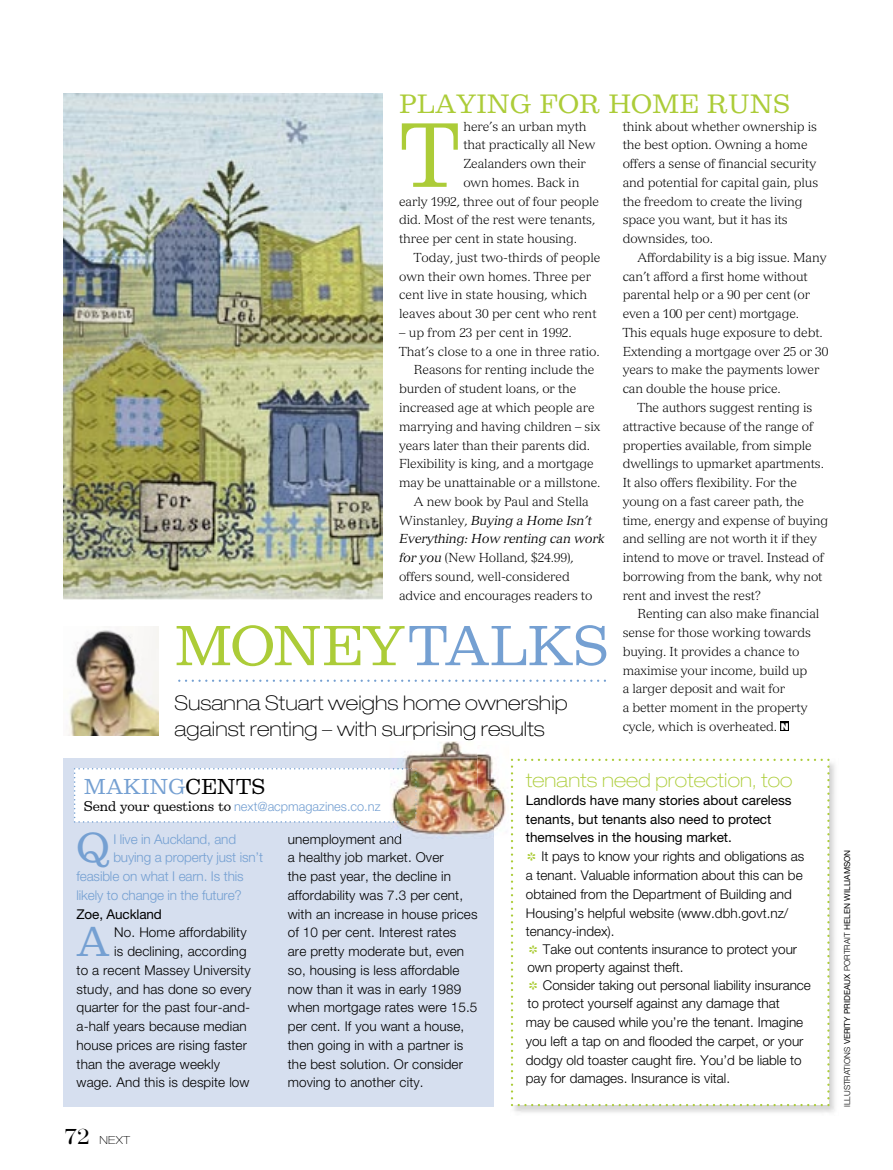
<style>
.page{position:relative;width:893px;height:1170px;background:#fff}
.page>*{position:absolute;margin:0;border:0;box-sizing:border-box;transform-origin:0 0}
.t1{font:82.35px "Belizio";color:#accc38;scale:.94 1}
.t2{font:50.85px "Belizio";letter-spacing:-.015em;color:#accc38}
.t3{font:37.8px "Belizio";color:#75a0d2}
.t4{font:24px "Belizio";color:#accc38}
.t5{font:100 expanded 20.25px/25.5px "Helvetica Neue";letter-spacing:.005em;color:#000}
.t6{font:100 expanded 19.5px "Helvetica Neue";letter-spacing:.01em;color:#accc38}
.t7{font:19.5px "Belizio";color:#75a0d2}
.t8{font:300 13.5px/18.8px "Helvetica Neue";letter-spacing:.01em;color:#000}
.t9{font:300 13.5px "Helvetica Neue";letter-spacing:-.01em;color:#75a0d2}
.t10{font:13.5px "Helvetica Neue";letter-spacing:-.01em;color:#000}
.t11{font:300 12.75px/18.8px "Versailles";letter-spacing:-.01em;color:#000}
.t12{font:italic 12.75px "Versailles";letter-spacing:-.01em;color:#000}
.t13{font:300 12.75px "Helvetica Neue";color:#75a0d2}
.t14{font:100 expanded 11.1px "Helvetica Neue";color:#000}
.t15{font:8.25px "Helvetica Neue";color:#000}
.s1{font-weight:300;font-style:normal}
.s2{font-weight:400;font-style:italic}
.s3{color:#75a0d2}
.s4{font-family:"Futura";font-weight:800;font-size:9px;color:#fff}
.s5{color:#000}
.s6{font-family:"Belizio";font-weight:400;color:#000}
.s7{font-family:"Modern No 216 EF";font-weight:300;font-stretch:normal;font-size:22.5px}
.s8{font-weight:400}
.s9{font-family:"Modern No 216 EF";font-size:29.1px;color:#accc38}
.s10{font-weight:300}
</style>
<div class="page">
<img style="left:64px;top:93px;width:318px;height:506px">
<img style="left:68px;top:626px;width:91px;height:109px">
<svg style="left:178px;top:679px;width:428px;height:2px"></svg>
<div style="left:780px;top:721px;width:9px;height:9px;background:#000"></div>
<img style="left:510px;top:759px;width:325px;height:354px">
<svg style="left:511px;top:758px;width:319px;height:348px"></svg>
<div style="left:64px;top:757px;width:430px;height:349px;background:#d6dfef"></div>
<img style="left:407px;top:740px;width:99px;height:90px">
<img style="left:413px;top:736px;width:62px;height:4px">
<img style="left:390px;top:757px;width:104px;height:79px">
<svg style="left:390px;top:833px;width:12px;height:5px"></svg>
<svg style="left:74px;top:768px;width:343px;height:54px;background:#f8f8f6"></svg>
<img style="left:477px;top:745px;width:22px;height:44px">
<h3 class="t4" style="left:399px;top:89px;width:392px">PLAYING FOR HOME RUNS</h3>
<h1 class="t1" style="left:398px;top:105px;width:68px">T</h1>
<p class="t11" style="left:463px;top:117px;width:125px">here’s an urban myth</p>
<p class="t11" style="left:463px;top:135px;width:133px">that practically all New</p>
<p class="t11" style="left:463px;top:154px;width:124px">Zealanders own their</p>
<p class="t11" style="left:463px;top:173px;width:118px">own homes. Back in</p>
<p class="t11" style="left:399px;top:192px;width:201px">early 1992, three out of four people</p>
<p class="t11" style="left:399px;top:210px;width:198px">did. Most of the rest were tenants,</p>
<p class="t11" style="left:399px;top:229px;width:180px">three per cent in state housing.</p>
<p class="t11" style="left:414px;top:248px;width:188px">Today, just two-thirds of people</p>
<p class="t11" style="left:399px;top:267px;width:194px">own their own homes. Three per</p>
<p class="t11" style="left:399px;top:285px;width:190px">cent live in state housing, which</p>
<p class="t11" style="left:399px;top:304px;width:199px">leaves about 30 per cent who rent</p>
<p class="t11" style="left:399px;top:323px;width:174px">– up from 23 per cent in 1992.</p>
<p class="t11" style="left:399px;top:342px;width:202px">That’s close to a one in three ratio.</p>
<p class="t11" style="left:414px;top:360px;width:182px">Reasons for renting include the</p>
<p class="t11" style="left:399px;top:379px;width:179px">burden of student loans, or the</p>
<p class="t11" style="left:399px;top:398px;width:197px">increased age at which people are</p>
<p class="t11" style="left:399px;top:417px;width:203px">marrying and having children – six</p>
<p class="t11" style="left:399px;top:435px;width:193px">years later than their parents did.</p>
<p class="t11" style="left:399px;top:454px;width:196px">Flexibility is king, and a mortgage</p>
<p class="t11" style="left:399px;top:473px;width:203px">may be unattainable or a millstone.</p>
<p class="t11" style="left:414px;top:492px;width:176px">A new book by Paul and Stella</p>
<p class="t12" style="left:399px;top:512px;width:194px"><span class="s1">Winstanley,</span> Buying a Home Isn’t</p>
<p class="t12" style="left:399px;top:531px;width:207px">Everything: How renting can work</p>
<p class="t11" style="left:399px;top:548px;width:176px"><span class="s2">for you</span> (New Holland, $24.99),</p>
<p class="t11" style="left:399px;top:567px;width:172px">offers sound, well-considered</p>
<p class="t11" style="left:399px;top:585px;width:195px">advice and encourages readers to</p>
<h2 class="t2" style="left:174px;top:614px;width:436px">MONEY<span class="s3">TALKS</span></h2>
<h3 class="t5" style="left:174px;top:690px;width:395px">Susanna Stuart weighs home ownership against renting – with surprising results</h3>
<p class="t11" style="left:623px;top:117px;width:197px">think about whether ownership is the best option. Owning a home offers a sense of financial security and potential for capital gain, plus the freedom to create the living space you want, but it has its downsides, too.</p>
<p class="t11" style="left:623px;top:248px;width:207px;text-indent:15px">Affordability is a big issue. Many can’t afford a first home without parental help or a 90 per cent (or even a 100 per cent) mortgage.<br>This equals huge exposure to debt.<br>Extending a mortgage over 25 or 30 years to make the payments lower can double the house price.</p>
<p class="t11" style="left:623px;top:398px;width:207px;text-indent:15px">The authors suggest renting is attractive because of the range of properties available, from simple dwellings to upmarket apartments.<br>It also offers flexibility. For the young on a fast career path, the time, energy and expense of buying and selling are not worth it if they intend to move or travel. Instead of borrowing from the bank, why not rent and invest the rest?</p>
<p class="t11" style="left:623px;top:604px;width:198px;text-indent:15px">Renting can also make financial sense for those working towards buying. It provides a chance to maximise your income, build up<br>a larger deposit and wait for<br>a better moment in the property cycle, which is overheated. <span class="s4">N</span></p>
<h3 class="t7" style="left:84px;top:774px;width:183px">MAKING<span class="s5">CENTS</span></h3>
<p class="t13" style="left:84px;top:798px;width:298px"><span class="s6">Send your questions to</span> next@acpmagazines.co.nz</p>
<h3 class="t3" style="left:77px;top:824px;width:35px">Q</h3>
<p class="t9" style="left:113px;top:830px;width:124px">I live in Auckland, and</p>
<p class="t9" style="left:113px;top:849px;width:151px">buying a property just isn’t</p>
<p class="t9" style="left:77px;top:867px;width:169px">feasible on what I earn. Is this</p>
<p class="t9" style="left:77px;top:886px;width:167px">likely to change in the future?</p>
<p class="t10" style="left:77px;top:905px;width:87px">Zoe, Auckland</p>
<h3 class="t3" style="left:77px;top:918px;width:35px">A</h3>
<p class="t8" style="left:114px;top:922px;width:134px">No. Home affordability</p>
<p class="t8" style="left:114px;top:941px;width:134px">is declining, according</p>
<p class="t8" style="left:77px;top:960px;width:176px">to a recent Massey University</p>
<p class="t8" style="left:77px;top:979px;width:176px">study, and has done so every</p>
<p class="t8" style="left:77px;top:997px;width:175px">quarter for the past four-and-</p>
<p class="t8" style="left:77px;top:1016px;width:172px">a-half years because median</p>
<p class="t8" style="left:77px;top:1035px;width:172px">house prices are rising faster</p>
<p class="t8" style="left:77px;top:1054px;width:145px">than the average weekly</p>
<p class="t8" style="left:77px;top:1072px;width:175px">wage. And this is despite low</p>
<p class="t14" style="left:64px;top:1132px;width:68px"><span class="s7">72</span> NEXT</p>
<p class="t8" style="left:288px;top:829px;width:191px">unemployment and<br>a healthy job market. Over<br>the past year, the decline in affordability was 7.3 per cent, with an increase in house prices of 10 per cent. Interest rates are pretty moderate but, even so, housing is less affordable now than it was in early 1989 when mortgage rates were 15.5 per cent. If you want a house, then going in with a partner is the best solution. Or consider moving to another city.</p>
<h3 class="t6" style="left:526px;top:768px;width:268px">tenants need protection, too</h3>
<p class="t8" style="left:526px;top:790px;width:280px"><span class="s8">Landlords have many stories about careless tenants, but tenants also need to protect themselves in the housing market.<br></span><span class="s9">*</span> It pays to know your rights and obligations as a tenant. Valuable information about this can be obtained from the Department of Building and Housing’s helpful website (www.dbh.govt.nz/ tenancy-index).</p>
<p class="t8" style="left:527px;top:939px;width:271px"><span class="s9">*</span> Take out contents insurance to protect your own property against theft.</p>
<p class="t8" style="left:526px;top:975px;width:287px"><span class="s9">*</span> Consider taking out personal liability insurance to protect yourself against any damage that<br>may be caused while you’re the tenant. Imagine you left a tap on and flooded the carpet, or your dodgy old toaster caught fire. You’d be liable to pay for damages. Insurance is vital.</p>
<p class="t15" style="left:842px;top:1106px;width:259px;rotate:-90deg"><span class="s10">ILLUSTRATIONS</span> VERITY PRIDEAUX <span class="s10">PORTRAIT</span> HELEN WILLIAMSON</p>
</div>
